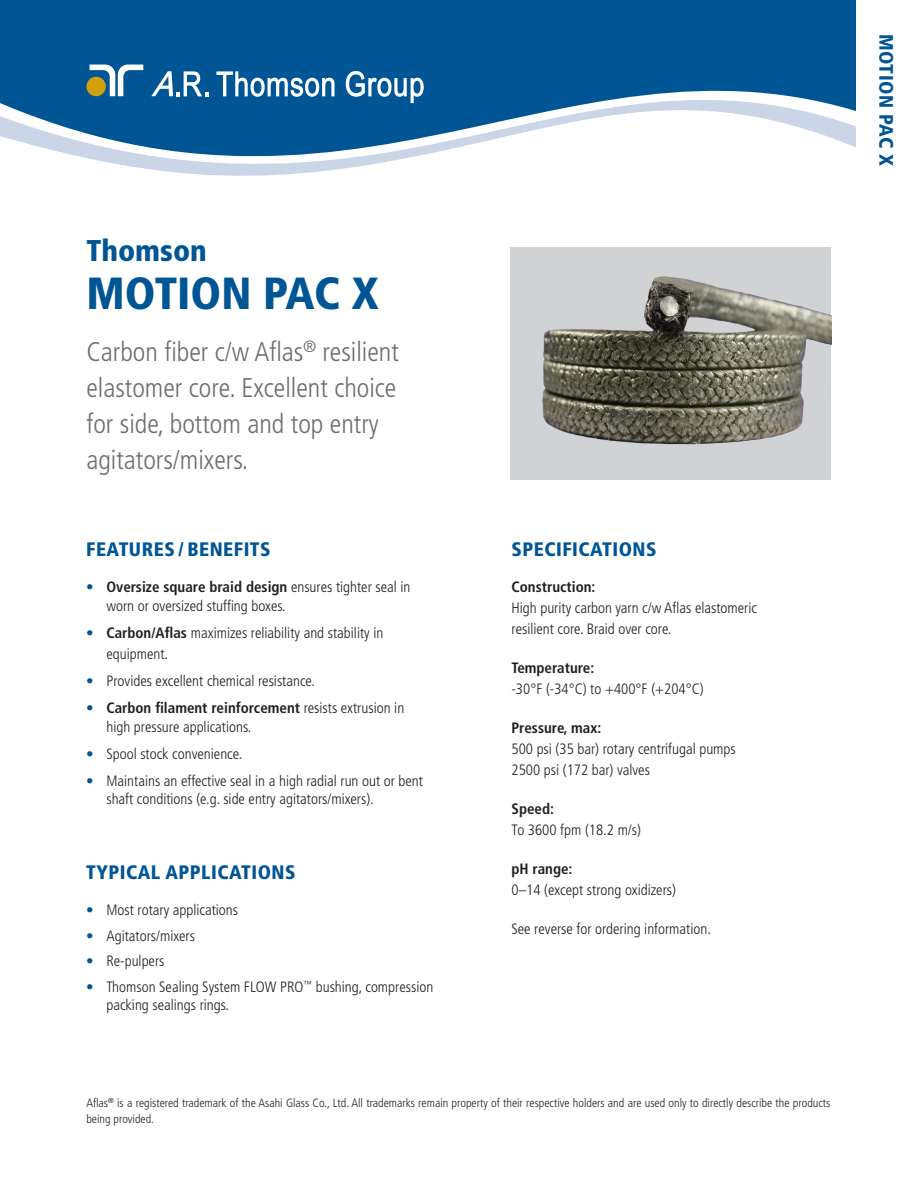
<style>
.page{position:relative;width:918px;height:1188px;background:#fff}
.page>*{position:absolute;margin:0;border:0;box-sizing:border-box;transform-origin:0 0}
.t1{font:900 condensed 45px "Frutiger LT Std";color:#005595}
.t2{font:900 condensed 30px "Frutiger LT Std";color:#005595}
.t3{font:300 condensed 27px/36px "Frutiger LT Std";color:#6c6d70}
.t4{font:900 condensed 19.5px "Frutiger LT Std";letter-spacing:.025em;color:#005595}
.t5{font:300 condensed 15px/18.8px "Frutiger LT Std";color:#231f20}
.t6{font:700 condensed 15px "Frutiger LT Std";color:#231f20}
.t7{font:300 condensed 12px/16.5px "Frutiger LT Std";color:#231f20}
.s1{color:#005595}
.s2{font-weight:700}
</style>
<div class="page">
<svg style="left:0;top:0;width:856px;height:274px;fill:#005595"></svg>
<svg style="left:216px;top:71px;width:119px;height:26px"></svg>
<svg style="left:346px;top:71px;width:78px;height:27px"></svg>
<svg style="left:151px;top:71px;width:57px;height:25px"></svg>
<svg style="left:86px;top:65px;width:57px;height:31px"></svg>
<svg style="left:0;top:98px;width:856px;height:87px"></svg>
<div style="left:511px;top:247px;width:320px;height:233px;background:#d1d2d4"></div>
<img style="left:542px;top:276px;width:289px;height:169px">
<p class="t2" style="left:86px;top:232px;width:122px">Thomson</p>
<p class="t1" style="left:86px;top:266px;width:294px">MOTION PAC X</p>
<p class="t3" style="left:86px;top:334px;width:314px">Carbon fiber c/w Aflas<sup>®</sup> resilient elastomer core. Excellent choice for side, bottom and top entry agitators/mixers.</p>
<p class="t4" style="left:86px;top:537px;width:186px">FEATURES / BENEFITS</p>
<p class="t5" style="left:106px;top:578px;width:306px;text-indent:-20px"><span class="s1">•</span> <span class="s2">Oversize square braid design</span> ensures tighter seal in worn or oversized stuffing boxes.</p>
<p class="t5" style="left:106px;top:622px;width:278px;line-height:21px;text-indent:-20px"><span class="s1">•</span> <span class="s2">Carbon/Aflas</span> maximizes reliability and stability in equipment.</p>
<p class="t5" style="left:86px;top:671px;width:230px"><span class="s1">•</span> Provides excellent chemical resistance.</p>
<p class="t5" style="left:106px;top:698px;width:299px;text-indent:-20px"><span class="s1">•</span> <span class="s2">Carbon filament reinforcement</span> resists extrusion in high pressure applications.</p>
<p class="t5" style="left:86px;top:744px;width:158px"><span class="s1">•</span> Spool stock convenience.</p>
<p class="t5" style="left:106px;top:771px;width:318px;text-indent:-20px"><span class="s1">•</span> Maintains an effective seal in a high radial run out or bent shaft conditions (e.g. side entry agitators/mixers).</p>
<p class="t4" style="left:86px;top:860px;width:211px">TYPICAL APPLICATIONS</p>
<p class="t5" style="left:86px;top:901px;width:153px"><span class="s1">•</span> Most rotary applications</p>
<p class="t5" style="left:86px;top:926px;width:110px"><span class="s1">•</span> Agitators/mixers</p>
<p class="t5" style="left:86px;top:952px;width:80px"><span class="s1">•</span> Re-pulpers</p>
<p class="t5" style="left:106px;top:977px;width:328px;text-indent:-20px"><span class="s1">•</span> Thomson Sealing System FLOW PRO<sup>™</sup> bushing, compression packing sealings rings.</p>
<p class="t4" style="left:512px;top:537px;width:147px">SPECIFICATIONS</p>
<p class="t6" style="left:512px;top:578px;width:85px">Construction:</p>
<p class="t5" style="left:512px;top:598px;width:247px;line-height:21px">High purity carbon yarn c/w Aflas elastomeric resilient core. Braid over core.</p>
<p class="t6" style="left:512px;top:659px;width:84px">Temperature:</p>
<p class="t5" style="left:512px;top:680px;width:194px">-30°F (-34°C) to +400°F (+204°C)</p>
<p class="t6" style="left:512px;top:719px;width:91px">Pressure, max:</p>
<p class="t5" style="left:512px;top:740px;width:226px">500 psi (35 bar) rotary centrifugal pumps</p>
<p class="t5" style="left:512px;top:761px;width:140px">2500 psi (172 bar) valves</p>
<p class="t6" style="left:512px;top:800px;width:44px">Speed:</p>
<p class="t5" style="left:512px;top:821px;width:131px">To 3600 fpm (18.2 m/s)</p>
<p class="t6" style="left:512px;top:860px;width:62px">pH range:</p>
<p class="t5" style="left:512px;top:881px;width:166px">0–14 (except strong oxidizers)</p>
<p class="t5" style="left:512px;top:920px;width:201px">See reverse for ordering information.</p>
<p class="t7" style="left:86px;top:1094px;width:746px">Aflas<sup>®</sup> is a registered trademark of the Asahi Glass Co., Ltd. All trademarks remain property of their respective holders and are used only to directly describe the products being provided.</p>
<p class="t4" style="left:898px;top:34px;width:134px;rotate:90deg">MOTION PAC X</p>
</div>
